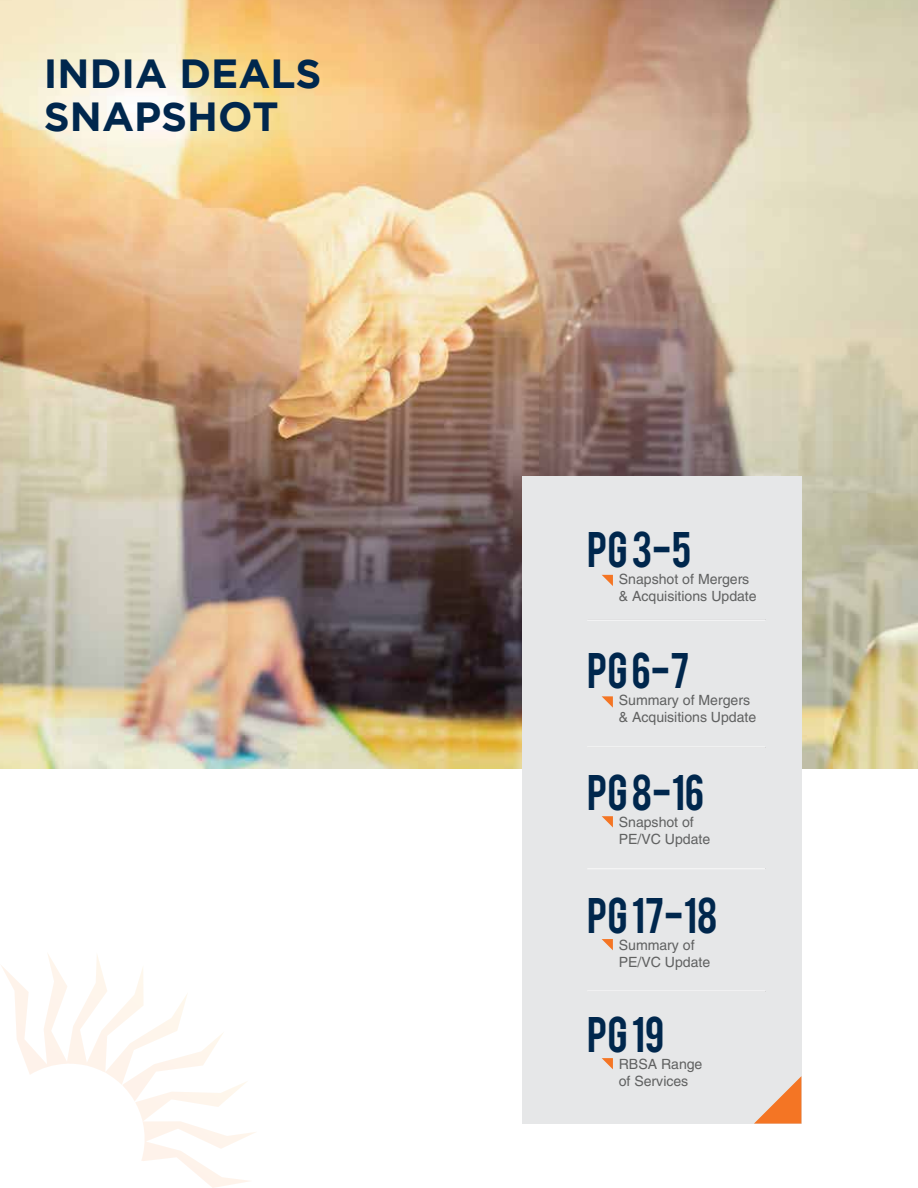
<style>
.page{position:relative;width:918px;height:1188px;background:#fff}
.page>*{position:absolute;margin:0;border:0;box-sizing:border-box;transform-origin:0 0}
.t1{font:700 40.65px/43.2px "Gotham";color:#00274d}
.t2{font:39.3px "Bebas";color:#00274d}
.t3{font:14.1px/17px "Helvetica CE";color:#606161}
</style>
<div class="page">
<img style="left:0;top:0;width:918px;height:768px">
<div style="left:522px;top:476px;width:279px;height:648px;background:#e6e7e8"></div>
<svg style="left:602px;top:696px;width:11px;height:12px"></svg>
<svg style="left:602px;top:575px;width:11px;height:11px"></svg>
<svg style="left:602px;top:939px;width:11px;height:11px"></svg>
<svg style="left:602px;top:816px;width:11px;height:11px"></svg>
<svg style="left:602px;top:1058px;width:11px;height:11px"></svg>
<hr style="left:587px;top:619px;width:178px;height:1px;background:#fff">
<hr style="left:587px;top:747px;width:178px;height:1px;background:#fff">
<hr style="left:587px;top:868px;width:178px;height:1px;background:#fff">
<hr style="left:587px;top:991px;width:178px;height:1px;background:#fff">
<svg style="left:754px;top:1076px;width:47px;height:48px"></svg>
<svg style="left:1px;top:954px;width:255px;height:234px"></svg>
<h1 class="t1" style="left:44px;top:51px;width:279px">INDIA DEALS<br>SNAPSHOT</h1>
<h2 class="t2" style="left:587px;top:520px;width:106px">PG 3-5</h2>
<p class="t3" style="left:619px;top:570px;width:139px">Snapshot of Mergers &amp; Acquisitions Update</p>
<h2 class="t2" style="left:587px;top:642px;width:104px">PG 6-7</h2>
<p class="t3" style="left:619px;top:692px;width:139px">Summary of Mergers &amp; Acquisitions Update</p>
<h2 class="t2" style="left:587px;top:764px;width:119px">PG 8-16</h2>
<p class="t3" style="left:619px;top:814px;width:93px">Snapshot of<br>PE/VC Update</p>
<h2 class="t2" style="left:587px;top:887px;width:132px">PG 17-18</h2>
<p class="t3" style="left:619px;top:937px;width:93px">Summary of<br>PE/VC Update</p>
<h2 class="t2" style="left:587px;top:1006px;width:79px">PG 19</h2>
<p class="t3" style="left:619px;top:1056px;width:85px">RBSA Range of Services</p>
</div>
